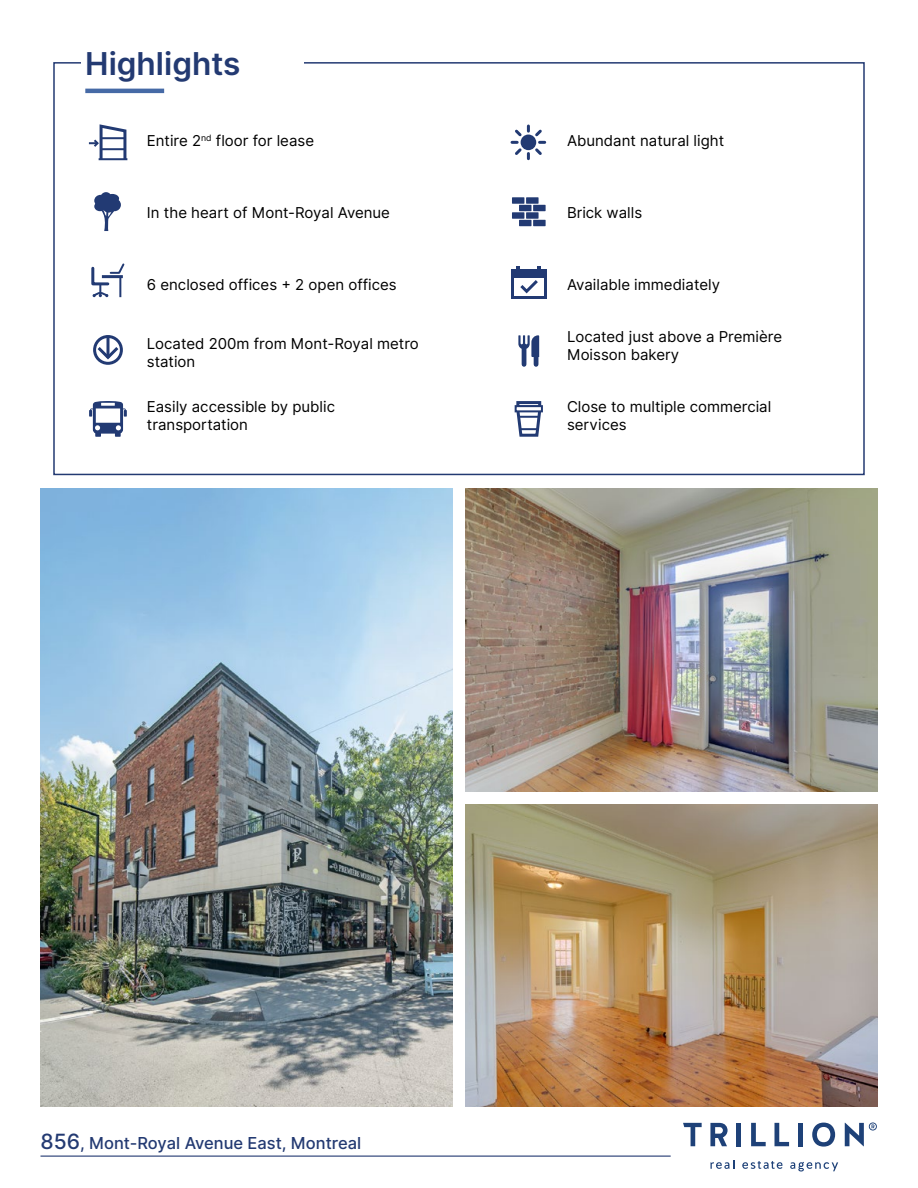
<style>
.page{position:relative;width:918px;height:1188px;background:#fff}
.page>*{position:absolute;margin:0;border:0;box-sizing:border-box;transform-origin:0 0}
.t1{font:600 31.5px "Inter";color:#233a72}
.t2{font:500 16.5px "Inter";color:#233a72}
.t3{font:15px/18px "Inter";color:#000}
.s1{font-size:21px}
</style>
<div class="page">
<svg style="left:683px;top:1123px;width:19px;height:23px"></svg>
<svg style="left:710px;top:1123px;width:18px;height:23px"></svg>
<div style="left:736px;top:1123px;width:5px;height:23px;background:#1e4178"></div>
<svg style="left:751px;top:1123px;width:15px;height:23px"></svg>
<svg style="left:775px;top:1123px;width:14px;height:23px"></svg>
<div style="left:798px;top:1123px;width:5px;height:23px;background:#1e4178"></div>
<svg style="left:812px;top:1123px;width:23px;height:24px"></svg>
<svg style="left:845px;top:1122px;width:32px;height:24px"></svg>
<svg style="left:711px;top:1160px;width:23px;height:9px"></svg>
<svg style="left:742px;top:1161px;width:41px;height:8px"></svg>
<svg style="left:790px;top:1162px;width:48px;height:10px"></svg>
<hr style="left:40px;top:1156px;width:631px;height:1px;background:#233a72">
<img style="left:40px;top:489px;width:412px;height:618px">
<svg style="left:89px;top:124px;width:39px;height:37px"></svg>
<div style="left:94px;top:195px;width:13px;height:11px;background:#223a73;border-radius:50%"></div>
<div style="left:101px;top:192px;width:11px;height:11px;background:#223a73;border-radius:50%"></div>
<div style="left:102px;top:200px;width:13px;height:13px;background:#223a73;border-radius:50%"></div>
<div style="left:106px;top:194px;width:13px;height:9px;background:#223a73;border-radius:50%"></div>
<div style="left:94px;top:202px;width:12px;height:9px;background:#223a73;border-radius:50%"></div>
<div style="left:108px;top:199px;width:13px;height:12px;background:#223a73;border-radius:50%"></div>
<svg style="left:100px;top:210px;width:15px;height:21px"></svg>
<svg style="left:91px;top:263px;width:34px;height:35px"></svg>
<div style="left:93px;top:335px;width:30px;height:30px;border:3px solid #223a73;border-radius:50%"></div>
<svg style="left:94px;top:344px;width:28px;height:18px"></svg>
<hr style="left:107px;top:336px;width:2px;height:22px;background:#223a73">
<hr style="left:85px;top:89px;width:79px;height:4px;background:#466aa6">
<svg style="left:512px;top:126px;width:33px;height:33px"></svg>
<div style="left:519px;top:205px;width:12px;height:6px;background:#223a73"></div>
<div style="left:533px;top:205px;width:13px;height:6px;background:#223a73"></div>
<div style="left:519px;top:220px;width:12px;height:6px;background:#223a73"></div>
<div style="left:533px;top:220px;width:13px;height:6px;background:#223a73"></div>
<div style="left:512px;top:212px;width:12px;height:7px;background:#223a73"></div>
<div style="left:526px;top:212px;width:13px;height:7px;background:#223a73"></div>
<div style="left:512px;top:197px;width:12px;height:7px;background:#223a73"></div>
<div style="left:526px;top:197px;width:13px;height:7px;background:#223a73"></div>
<div style="left:511px;top:269px;width:36px;height:30px;background:#223a73"></div>
<div style="left:514px;top:278px;width:30px;height:18px;background:#fff"></div>
<svg style="left:516px;top:267px;width:25px;height:27px"></svg>
<img style="left:466px;top:489px;width:412px;height:302px">
<img style="left:466px;top:805px;width:412px;height:302px">
<hr style="left:522px;top:346px;width:4px;height:18px;background:#223a73">
<hr style="left:534px;top:346px;width:4px;height:18px;background:#223a73">
<svg style="left:518px;top:335px;width:21px;height:22px"></svg>
<svg style="left:89px;top:401px;width:38px;height:36px"></svg>
<div style="left:516px;top:401px;width:25px;height:7px;border:3px solid #223a73"></div>
<svg style="left:514px;top:407px;width:29px;height:30px"></svg>
<div style="left:516px;top:406px;width:26px;height:5px;background:#fff"></div>
<div style="left:515px;top:405px;width:28px;height:7px;border:2px solid #223a73"></div>
<h1 class="t1" style="left:85px;top:41px;width:157px">Highlights</h1>
<p class="t3" style="left:147px;top:132px;width:169px">Entire 2<sup>nd</sup> floor for lease</p>
<p class="t3" style="left:147px;top:204px;width:245px">In the heart of Mont-Royal Avenue</p>
<p class="t3" style="left:147px;top:276px;width:251px">6 enclosed offices + 2 open offices</p>
<p class="t3" style="left:147px;top:335px;width:273px">Located 200m from Mont-Royal metro station</p>
<p class="t3" style="left:147px;top:398px;width:190px">Easily accessible by public transportation</p>
<p class="t3" style="left:567px;top:132px;width:159px">Abundant natural light</p>
<p class="t3" style="left:567px;top:204px;width:77px">Brick walls</p>
<p class="t3" style="left:567px;top:276px;width:155px">Available immediately</p>
<p class="t3" style="left:567px;top:328px;width:217px">Located just above a Première<br>Moisson bakery</p>
<p class="t3" style="left:567px;top:398px;width:206px">Close to multiple commercial services</p>
<p class="t2" style="left:40px;top:1131px;width:322px"><span class="s1">856</span>, Mont-Royal Avenue East, Montreal</p>
</div>
